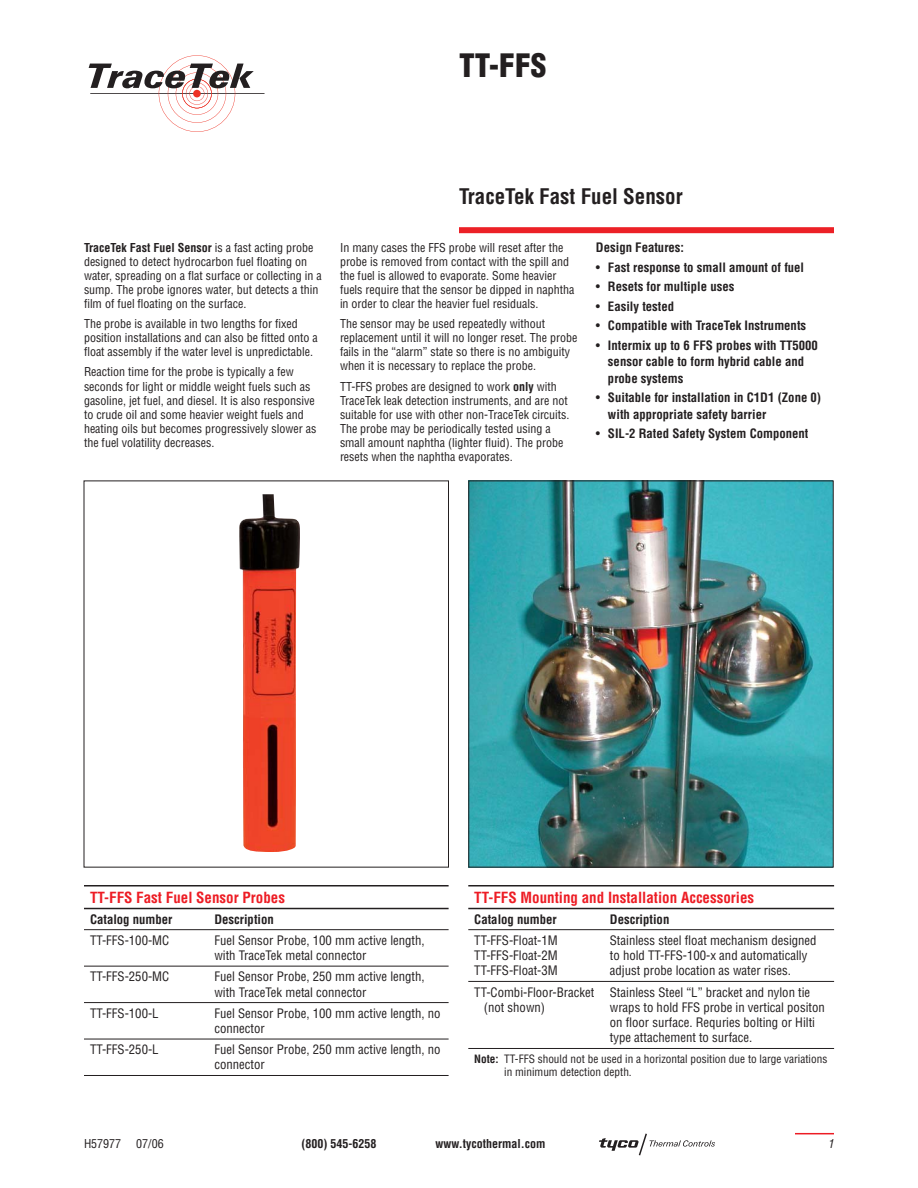
<style>
.page{position:relative;width:918px;height:1188px;background:#fff}
.page>*{position:absolute;margin:0;border:0;box-sizing:border-box;transform-origin:0 0}
.t1{font:900 condensed 31.5px "Helvetica LT Std";color:#231f20}
.t2{font:700 condensed 21px "Helvetica LT Std";color:#231f20}
.t3{font:700 condensed 15px "Helvetica LT Std";color:#ed1c24}
.t4{font:condensed 12.75px/15.3px "Helvetica LT Std";color:#231f20}
.t5{font:700 condensed 12.75px "Helvetica LT Std";color:#231f20}
.t6{font:700 condensed 12.6px/16.5px "Helvetica LT Std";color:#231f20}
.t7{font:condensed 12px/14.1px "Helvetica LT Std";color:#231f20}
.t8{font:700 condensed 12px "Helvetica LT Std";color:#231f20}
.t9{font:italic condensed 12px "Helvetica LT Std";color:#231f20}
.t10{font:condensed 11.25px/13.5px "Helvetica LT Std";color:#231f20}
.s1{font-weight:700}
.s2{font-weight:400;font-size:12.75px}
</style>
<div class="page">
<div style="left:459px;top:227px;width:375px;height:6px;background:#ec2026"></div>
<hr style="left:90px;top:93px;width:175px;height:1px;background:#231f20">
<svg style="left:89px;top:55px;width:165px;height:77px"></svg>
<hr style="left:468px;top:929px;width:366px;height:1px;background:#231f20">
<hr style="left:468px;top:981px;width:366px;height:1px;background:#231f20">
<hr style="left:468px;top:1048px;width:136px;height:1px;background:#231f20">
<hr style="left:604px;top:1048px;width:230px;height:1px;background:#231f20">
<hr style="left:468px;top:885px;width:366px;height:1px;background:#231f20">
<hr style="left:468px;top:908px;width:136px;height:1px;background:#231f20">
<hr style="left:604px;top:908px;width:230px;height:1px;background:#231f20">
<hr style="left:84px;top:929px;width:365px;height:1px;background:#231f20">
<hr style="left:84px;top:966px;width:365px;height:1px;background:#231f20">
<hr style="left:84px;top:1002px;width:124px;height:1px;background:#231f20">
<hr style="left:208px;top:1002px;width:241px;height:1px;background:#231f20">
<hr style="left:84px;top:885px;width:365px;height:1px;background:#231f20">
<hr style="left:84px;top:908px;width:124px;height:1px;background:#231f20">
<hr style="left:208px;top:908px;width:241px;height:1px;background:#231f20">
<hr style="left:84px;top:1039px;width:365px;height:1px;background:#231f20">
<hr style="left:84px;top:1075px;width:124px;height:1px;background:#231f20">
<hr style="left:208px;top:1075px;width:241px;height:1px;background:#231f20">
<img style="left:239px;top:494px;width:61px;height:358px">
<img style="left:470px;top:483px;width:362px;height:383px">
<div style="left:468px;top:481px;width:366px;height:387px;border:1px solid #231f20"></div>
<hr style="left:795px;top:1133px;width:39px;height:1px;background:#ed1c24">
<svg style="left:599px;top:1133px;width:116px;height:23px"></svg>
<h1 class="t1" style="left:459px;top:54px;width:89px">TT-FFS</h1>
<p class="t7" style="left:84px;top:242px;width:239px"><span class="s1">TraceTek Fast Fuel Sensor</span> is a fast acting probe designed to detect hydrocarbon fuel floating on water, spreading on a flat surface or collecting in a sump. The probe ignores water, but detects a thin film of fuel floating on the surface.</p>
<p class="t7" style="left:84px;top:318px;width:235px">The probe is available in two lengths for fixed position installations and can also be fitted onto a float assembly if the water level is unpredictable.</p>
<p class="t7" style="left:84px;top:367px;width:234px">Reaction time for the probe is typically a few seconds for light or middle weight fuels such as gasoline, jet fuel, and diesel. It is also responsive to crude oil and some heavier weight fuels and heating oils but becomes progressively slower as the fuel volatility decreases.</p>
<h2 class="t2" style="left:459px;top:189px;width:225px">TraceTek Fast Fuel Sensor</h2>
<p class="t7" style="left:340px;top:242px;width:236px">In many cases the FFS probe will reset after the probe is removed from contact with the spill and the fuel is allowed to evaporate. Some heavier fuels require that the sensor be dipped in naphtha in order to clear the heavier fuel residuals.</p>
<p class="t7" style="left:340px;top:318px;width:239px">The sensor may be used repeatedly without replacement until it will no longer reset. The probe fails in the “alarm” state so there is no ambiguity when it is necessary to replace the probe.</p>
<p class="t7" style="left:340px;top:381px;width:231px">TT-FFS probes are designed to work <span class="s1">only</span> with TraceTek leak detection instruments, and are not suitable for use with other non-TraceTek circuits.<br>The probe may be periodically tested using a small amount naphtha (lighter fluid). The probe resets when the naphtha evaporates.</p>
<p class="t5" style="left:596px;top:243px;width:90px">Design Features:</p>
<p class="t6" style="left:596px;top:260px;width:210px"><span class="s2">•</span> Fast response to small amount of fuel</p>
<p class="t6" style="left:596px;top:280px;width:140px"><span class="s2">•</span> Resets for multiple uses</p>
<p class="t6" style="left:596px;top:299px;width:80px"><span class="s2">•</span> Easily tested</p>
<p class="t6" style="left:596px;top:319px;width:212px"><span class="s2">•</span> Compatible with TraceTek Instruments</p>
<p class="t6" style="left:608px;top:338px;width:212px;text-indent:-12px"><span class="s2">•</span> Intermix up to 6 FFS probes with TT5000 sensor cable to form hybrid cable and probe systems</p>
<p class="t6" style="left:608px;top:391px;width:215px;text-indent:-12px"><span class="s2">•</span> Suitable for installation in C1D1 (Zone 0) with appropriate safety barrier</p>
<p class="t6" style="left:596px;top:427px;width:214px"><span class="s2">•</span> SIL-2 Rated Safety System Component</p>
<p class="t3" style="left:90px;top:892px;width:196px">TT-FFS Fast Fuel Sensor Probes</p>
<p class="t5" style="left:90px;top:915px;width:84px">Catalog number</p>
<p class="t5" style="left:214px;top:915px;width:61px">Description</p>
<p class="t4" style="left:90px;top:934px;width:81px">TT-FFS-100-MC</p>
<p class="t4" style="left:214px;top:934px;width:212px">Fuel Sensor Probe, 100 mm active length, with TraceTek metal connector</p>
<p class="t4" style="left:90px;top:971px;width:81px">TT-FFS-250-MC</p>
<p class="t4" style="left:214px;top:971px;width:212px">Fuel Sensor Probe, 250 mm active length, with TraceTek metal connector</p>
<p class="t4" style="left:90px;top:1007px;width:70px">TT-FFS-100-L</p>
<p class="t4" style="left:214px;top:1007px;width:228px">Fuel Sensor Probe, 100 mm active length, no connector</p>
<p class="t4" style="left:90px;top:1044px;width:70px">TT-FFS-250-L</p>
<p class="t4" style="left:214px;top:1044px;width:228px">Fuel Sensor Probe, 250 mm active length, no connector</p>
<p class="t3" style="left:474px;top:892px;width:282px">TT-FFS Mounting and Installation Accessories</p>
<p class="t5" style="left:474px;top:915px;width:84px">Catalog number</p>
<p class="t5" style="left:610px;top:915px;width:61px">Description</p>
<p class="t4" style="left:474px;top:934px;width:85px;text-align:justify">TT-FFS-Float-1M TT-FFS-Float-2M TT-FFS-Float-3M</p>
<p class="t4" style="left:610px;top:934px;width:208px">Stainless steel float mechanism designed to hold TT-FFS-100-x and automatically adjust probe location as water rises.</p>
<p class="t4" style="left:484px;top:986px;width:112px;text-indent:-10px">TT-Combi-Floor-Bracket (not shown)</p>
<p class="t4" style="left:610px;top:986px;width:216px">Stainless Steel “L” bracket and nylon tie wraps to hold FFS probe in vertical positon on floor surface. Requries bolting or Hilti type attachement to surface.</p>
<p class="t10" style="left:504px;top:1053px;width:325px;text-indent:-30px"><span class="s1">Note:</span> TT-FFS should not be used in a horizontal position due to large variations in minimum detection depth.</p>
<p class="t7" style="left:84px;top:1138px;width:39px">H57977</p>
<p class="t7" style="left:136px;top:1138px;width:29px">07/06</p>
<p class="t8" style="left:302px;top:1139px;width:76px">(800) 545-6258</p>
<p class="t8" style="left:435px;top:1139px;width:112px">www.tycothermal.com</p>
<p class="t9" style="left:828px;top:1139px;width:7px">1</p>
</div>
